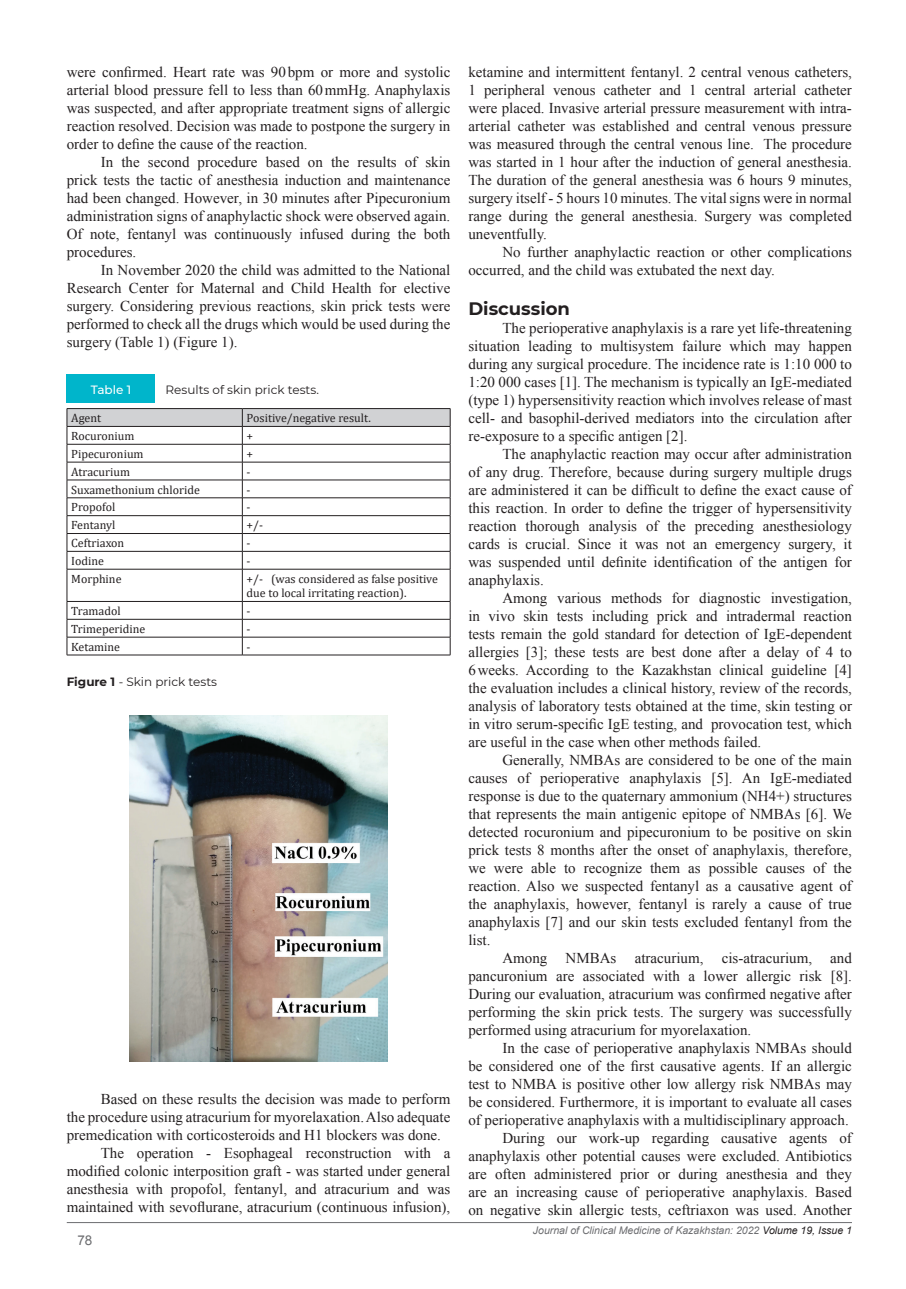
<style>
.page{position:relative;width:906px;height:1289px;background:#fff}
.page>*{position:absolute;margin:0;border:0;box-sizing:border-box;transform-origin:0 0}
.t1{font:700 18px "Montserrat";color:#231f20}
.t2{font:15px/18px "Times New Roman";color:#231f20;text-align:justify}
.t3{font:13.5px "Arial";color:#6c6d70}
.t4{font:12px/14.4px "Cambria";color:#231f20}
.t5{font:12px "Montserrat";color:#231f20}
.t6{font:500 12px "Montserrat";color:#fff}
.t7{font:italic 10.5px "Arial";color:#6c6d70}
.s1{font-weight:700}
.s2{color:#231f20}
</style>
<div class="page">
<hr style="left:67px;top:1222px;width:785px;height:1px;background:#6c6d70">
<img style="left:129px;top:715px;width:258px;height:346px">
<div style="left:67px;top:374px;width:88px;height:29px;background:#00b5cb"></div>
<svg style="left:67px;top:408px;width:384px;height:161px"></svg>
<hr style="left:67px;top:569px;width:175px;height:1px;background:#231f20">
<hr style="left:67px;top:569px;width:1px;height:32px;background:#231f20">
<hr style="left:242px;top:569px;width:208px;height:1px;background:#231f20">
<hr style="left:242px;top:569px;width:1px;height:32px;background:#231f20">
<hr style="left:450px;top:569px;width:1px;height:32px;background:#231f20">
<hr style="left:67px;top:601px;width:175px;height:1px;background:#231f20">
<hr style="left:242px;top:601px;width:208px;height:1px;background:#231f20">
<hr style="left:67px;top:619px;width:175px;height:1px;background:#231f20">
<hr style="left:242px;top:619px;width:208px;height:1px;background:#231f20">
<hr style="left:67px;top:637px;width:175px;height:1px;background:#231f20">
<svg style="left:67px;top:602px;width:1px;height:52px"></svg>
<hr style="left:242px;top:637px;width:208px;height:1px;background:#231f20">
<svg style="left:242px;top:601px;width:1px;height:53px"></svg>
<svg style="left:450px;top:601px;width:1px;height:53px"></svg>
<hr style="left:67px;top:654px;width:175px;height:1px;background:#231f20">
<hr style="left:242px;top:654px;width:208px;height:1px;background:#231f20">
<p class="t2" style="left:67px;top:63px;width:385px">were confirmed. Heart rate was 90bpm or more and systolic arterial blood pressure fell to less than 60mmHg. Anaphylaxis was suspected, and after appropriate treatment signs of allergic reaction resolved. Decision was made to postpone the surgery in order to define the cause of the reaction.</p>
<p class="t2" style="left:67px;top:153px;width:385px;text-indent:34px">In the second procedure based on the results of skin prick tests the tactic of anesthesia induction and maintenance had been changed. However, in 30 minutes after Pipecuronium administration signs of anaphylactic shock were observed again.<br>Of note, fentanyl was continuously infused during the both procedures.</p>
<p class="t2" style="left:67px;top:261px;width:385px;text-indent:34px">In November 2020 the child was admitted to the National Research Center for Maternal and Child Health for elective surgery. Considering previous reactions, skin prick tests were performed to check all the drugs which would be used during the surgery (Table 1) (Figure 1).</p>
<p class="t6" style="left:91px;top:382px;width:42px">Table 1</p>
<p class="t5" style="left:165px;top:381px;width:155px">Results of skin prick tests.</p>
<p class="t4" style="left:71px;top:411px;width:32px">Agent</p>
<p class="t4" style="left:247px;top:411px;width:126px">Positive/negative result.</p>
<p class="t4" style="left:71px;top:428px;width:65px">Rocuronium</p>
<p class="t4" style="left:247px;top:428px;width:8px">+</p>
<p class="t4" style="left:71px;top:446px;width:74px">Pipecuronium</p>
<p class="t4" style="left:247px;top:446px;width:8px">+</p>
<p class="t4" style="left:71px;top:464px;width:60px">Atracurium</p>
<p class="t4" style="left:247px;top:464px;width:5px">-</p>
<p class="t4" style="left:71px;top:482px;width:130px">Suxamethonium chloride</p>
<p class="t4" style="left:247px;top:482px;width:5px">-</p>
<p class="t4" style="left:71px;top:500px;width:46px">Propofol</p>
<p class="t4" style="left:247px;top:500px;width:5px">-</p>
<p class="t4" style="left:71px;top:518px;width:46px">Fentanyl</p>
<p class="t4" style="left:247px;top:518px;width:18px">+/-</p>
<p class="t4" style="left:71px;top:535px;width:55px">Ceftriaxon</p>
<p class="t4" style="left:247px;top:535px;width:5px">-</p>
<p class="t4" style="left:71px;top:553px;width:34px">Iodine</p>
<p class="t4" style="left:247px;top:553px;width:5px">-</p>
<p class="t4" style="left:71px;top:571px;width:52px">Morphine</p>
<p class="t4" style="left:247px;top:571px;width:193px">+/- (was considered as false positive due to local irritating reaction).</p>
<p class="t4" style="left:71px;top:603px;width:51px">Tramadol</p>
<p class="t4" style="left:247px;top:603px;width:5px">-</p>
<p class="t4" style="left:71px;top:621px;width:76px">Trimeperidine</p>
<p class="t4" style="left:247px;top:621px;width:5px">-</p>
<p class="t4" style="left:71px;top:639px;width:50px">Ketamine</p>
<p class="t4" style="left:247px;top:639px;width:5px">-</p>
<p class="t5" style="left:67px;top:673px;width:152px"><span class="s1">Figure 1</span> - Skin prick tests</p>
<p class="t2" style="left:101px;top:1089px;width:351px">Based on these results the decision was made to perform</p>
<p class="t2" style="left:67px;top:1107px;width:385px">the procedure using atracurium for myorelaxation. Also adequate</p>
<p class="t2" style="left:67px;top:1125px;width:376px">premedication with corticosteroids and H1 blockers was done.</p>
<p class="t2" style="left:101px;top:1143px;width:351px">The operation - Esophageal reconstruction with a</p>
<p class="t2" style="left:67px;top:1161px;width:385px">modified colonic interposition graft - was started under general</p>
<p class="t2" style="left:67px;top:1179px;width:385px">anesthesia with propofol, fentanyl, and atracurium and was</p>
<p class="t2" style="left:67px;top:1197px;width:385px">maintained with sevoflurane, atracurium (continuous infusion),</p>
<p class="t3" style="left:77px;top:1231px;width:17px">78</p>
<p class="t2" style="left:468px;top:63px;width:385px">ketamine and intermittent fentanyl. 2 central venous catheters, 1 peripheral venous catheter and 1 central arterial catheter were placed. Invasive arterial pressure measurement with intra&shy;arterial catheter was established and central venous pressure was measured through the central venous line. The procedure was started in 1 hour after the induction of general anesthesia.<br>The duration of the general anesthesia was 6 hours 9 minutes, surgery itself - 5 hours 10 minutes. The vital signs were in normal range during the general anesthesia. Surgery was completed uneventfully.</p>
<p class="t2" style="left:468px;top:243px;width:385px;text-indent:34px">No further anaphylactic reaction or other complications occurred, and the child was extubated the next day.</p>
<p class="t1" style="left:468px;top:295px;width:103px">Discussion</p>
<p class="t2" style="left:468px;top:319px;width:385px;text-indent:34px">The perioperative anaphylaxis is a rare yet life-threatening situation leading to multisystem failure which may happen during any surgical procedure. The incidence rate is 1:10 000 to 1:20 000 cases [1]. The mechanism is typically an IgE-mediated (type 1) hypersensitivity reaction which involves release of mast cell- and basophil-derived mediators into the circulation after re-exposure to a specific antigen [2].</p>
<p class="t2" style="left:468px;top:445px;width:385px;text-indent:34px">The anaphylactic reaction may occur after administration of any drug. Therefore, because during surgery multiple drugs are administered it can be difficult to define the exact cause of this reaction. In order to define the trigger of hypersensitivity reaction thorough analysis of the preceding anesthesiology cards is crucial. Since it was not an emergency surgery, it was suspended until definite identification of the antigen for anaphylaxis.</p>
<p class="t2" style="left:468px;top:589px;width:385px;text-indent:34px">Among various methods for diagnostic investigation, in vivo skin tests including prick and intradermal reaction tests remain the gold standard for detection of IgE-dependent allergies [3]; these tests are best done after a delay of 4 to 6weeks. According to the Kazakhstan clinical guideline [4] the evaluation includes a clinical history, review of the records, analysis of laboratory tests obtained at the time, skin testing or in vitro serum-specific IgE testing, and provocation test, which are useful in the case when other methods failed.</p>
<p class="t2" style="left:468px;top:751px;width:385px;text-indent:34px">Generally, NMBAs are considered to be one of the main causes of perioperative anaphylaxis [5]. An IgE-mediated response is due to the quaternary ammonium (NH4+) structures that represents the main antigenic epitope of NMBAs [6]. We detected rocuronium and pipecuronium to be positive on skin prick tests 8 months after the onset of anaphylaxis, therefore, we were able to recognize them as possible causes of the reaction. Also we suspected fentanyl as a causative agent of the anaphylaxis, however, fentanyl is rarely a cause of true anaphylaxis [7] and our skin tests excluded fentanyl from the list.</p>
<p class="t2" style="left:468px;top:949px;width:385px;text-indent:34px">Among NMBAs atracurium, cis-atracurium, and pancuronium are associated with a lower allergic risk [8].<br>During our evaluation, atracurium was confirmed negative after performing the skin prick tests. The surgery was successfully performed using atracurium for myorelaxation.</p>
<p class="t2" style="left:468px;top:1039px;width:385px;text-align:right">In the case of perioperative anaphylaxis NMBAs should<br>be considered one of the first causative agents. If an allergic test to NMBA is positive other low allergy risk NMBAs may be considered. Furthermore, it is important to evaluate all cases of perioperative anaphylaxis with a multidisciplinary approach.<br>During our work-up regarding causative agents of anaphylaxis other potential causes were excluded. Antibiotics are often administered prior or during anesthesia and they are an increasing cause of perioperative anaphylaxis. Based on negative skin allergic tests, ceftriaxon was used. Another</p>
<p class="t7" style="left:533px;top:1223px;width:320px">Journal of Clinical Medicine of Kazakhstan: 2022 <span class="s2">Volume 19, Issue 1</span></p>
</div>
